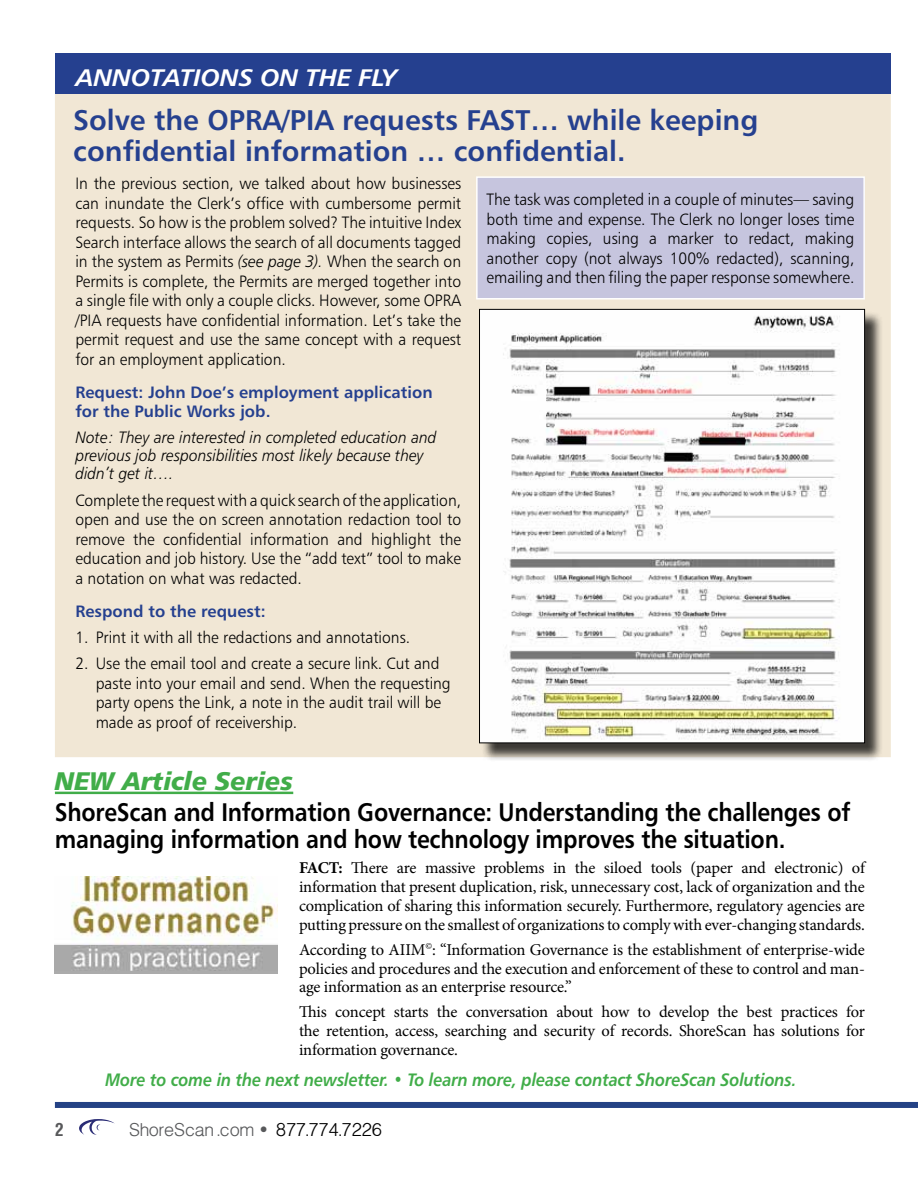
<style>
.page{position:relative;width:918px;height:1188px;background:#fff}
.page>*{position:absolute;margin:0;border:0;box-sizing:border-box;transform-origin:0 0}
.t1{font:28.5px/31.5px "Humanist 777 BT Bold B";color:#25408f}
.t2{font:25.5px/27px "Humanist 777 BT Bold B";letter-spacing:-.01em;color:#000;scale:.9 1}
.t3{font:25.5px "Humanist 777 BT Black Italic B";letter-spacing:-.01em;color:#41ad49}
.t4{font:24px "Humanist 777 BT Bold Italic B";letter-spacing:-.01em;color:#fff;scale:1.07 1}
.t5{font:18px "Humanist 777 BT Bold Italic B";letter-spacing:-.01em;color:#41ad49;scale:.9 1}
.t6{font:16.5px/18.9px "Minion Pro";letter-spacing:-.015em;color:#000;text-align:justify}
.t7{font:16.5px/19.5px "Humanist 777 BT Light B";color:#000;text-align:justify;scale:.95 1}
.t8{font:16.5px/19.5px "Humanist 777 BT Light B";color:#000;text-align:justify;scale:.9 1}
.t9{font:16.5px/18px "Humanist 777 BT Light Italic B";color:#000;scale:.95 1}
.t10{font:16.5px/19.5px "Humanist 777 BT Bold B";color:#25408f}
.t11{font:300 16.5px "Hallmarke";color:#58595b}
.t12{font:700 16.5px "Hallmarke Cond";color:#58595b}
.s1{font-family:"Humanist 777 BT Light Italic B"}
.s2{font-weight:700}
.s3{color:#000}
</style>
<div class="page">
<div style="left:55px;top:1102px;width:863px;height:6px;background:#244285"></div>
<div style="left:55px;top:94px;width:836px;height:663px;background:#f1e7d5"></div>
<div style="left:55px;top:53px;width:836px;height:41px;background:#25408f"></div>
<svg style="left:79px;top:1119px;width:36px;height:16px"></svg>
<hr style="left:55px;top:792px;width:238px;height:2px;background:#41ad49">
<img style="left:55px;top:876px;width:222px;height:97px">
<div style="left:481px;top:311px;width:403px;height:451px;background:#000;opacity:.75"></div>
<img style="left:481px;top:311px;width:382px;height:430px">
<div style="left:477px;top:177px;width:387px;height:122px;background:#c6c5de"></div>
<div style="left:476px;top:176px;width:389px;height:124px;border:2px solid #fff"></div>
<h3 class="t4" style="left:75px;top:62px;width:303px">Annotations on the FLY</h3>
<h1 class="t1" style="left:73px;top:104px;width:686px">Solve the OPRA/PIA requests FAST… while keeping confidential information … confidential.</h1>
<p class="t8" style="left:75px;top:173px;width:430px">In the previous section, we talked about how businesses can inundate the Clerk’s office with cumbersome permit requests. So how is the problem solved? The intuitive Index Search interface allows the search of all documents tagged in the system as Permits <span class="s1">(see page 3).</span> When the search on Permits is complete, the Permits are merged together into a single file with only a couple clicks. However, some OPRA /PIA requests have confidential information. Let’s take the permit request and use the same concept with a request for an employment application.</p>
<p class="t10" style="left:75px;top:382px;width:359px">Request: John Doe’s employment application for the Public Works job.</p>
<p class="t9" style="left:75px;top:428px;width:382px">Note: They are interested in completed education and previous job responsibilities most likely because they didn’t get it….</p>
<p class="t7" style="left:75px;top:490px;width:408px">Complete the request with a quick search of the application, open and use the on screen annotation redaction tool to remove the confidential information and highlight the education and job history. Use the “add text” tool to make a notation on what was redacted.</p>
<p class="t10" style="left:75px;top:601px;width:192px">Respond to the request:</p>
<p class="t7" style="left:75px;top:627px;width:354px">1. Print it with all the redactions and annotations.</p>
<p class="t7" style="left:96px;top:653px;width:375px;text-align:left;text-indent:-20px">2. Use the email tool and create a secure link. Cut and paste into your email and send. When the requesting party opens the Link, a note in the audit trail will be made as proof of receivership.</p>
<p class="t7" style="left:487px;top:190px;width:389px">The task was completed in a couple of minutes— saving both time and expense. The Clerk no longer loses time making copies, using a marker to redact, making another copy (not always 100% redacted), scanning, emailing and then filing the paper response somewhere.</p>
<h2 class="t3" style="left:55px;top:765px;width:240px">NEW Article Series</h2>
<h2 class="t2" style="left:55px;top:798px;width:885px">ShoreScan and Information Governance: Understanding the challenges of managing information and how technology improves the situation.</h2>
<p class="t6" style="left:299px;top:859px;width:567px"><span class="s2">FACT:</span> There are massive problems in the siloed tools (paper and electronic) of information that present duplication, risk, unnecessary cost, lack of organization and the complication of sharing this information securely. Furthermore, regulatory agencies are putting pressure on the smallest of organizations to comply with ever-changing standards.</p>
<p class="t6" style="left:299px;top:940px;width:567px">According to AIIM<sup>©</sup>: “Information Governance is the establishment of enterprise-wide policies and procedures and the execution and enforcement of these to control and man&shy;age information as an enterprise resource.”</p>
<p class="t6" style="left:299px;top:1002px;width:567px">This concept starts the conversation about how to develop the best practices for the retention, access, searching and security of records. ShoreScan has solutions for information governance.</p>
<p class="t5" style="left:106px;top:1068px;width:769px">More to come in the next newsletter. • To learn more, please contact ShoreScan Solutions.</p>
<p class="t12" style="left:55px;top:1118px;width:10px">2</p>
<p class="t11" style="left:129px;top:1118px;width:255px">ShoreScan .com • <span class="s3">877.774.7226</span></p>
</div>
